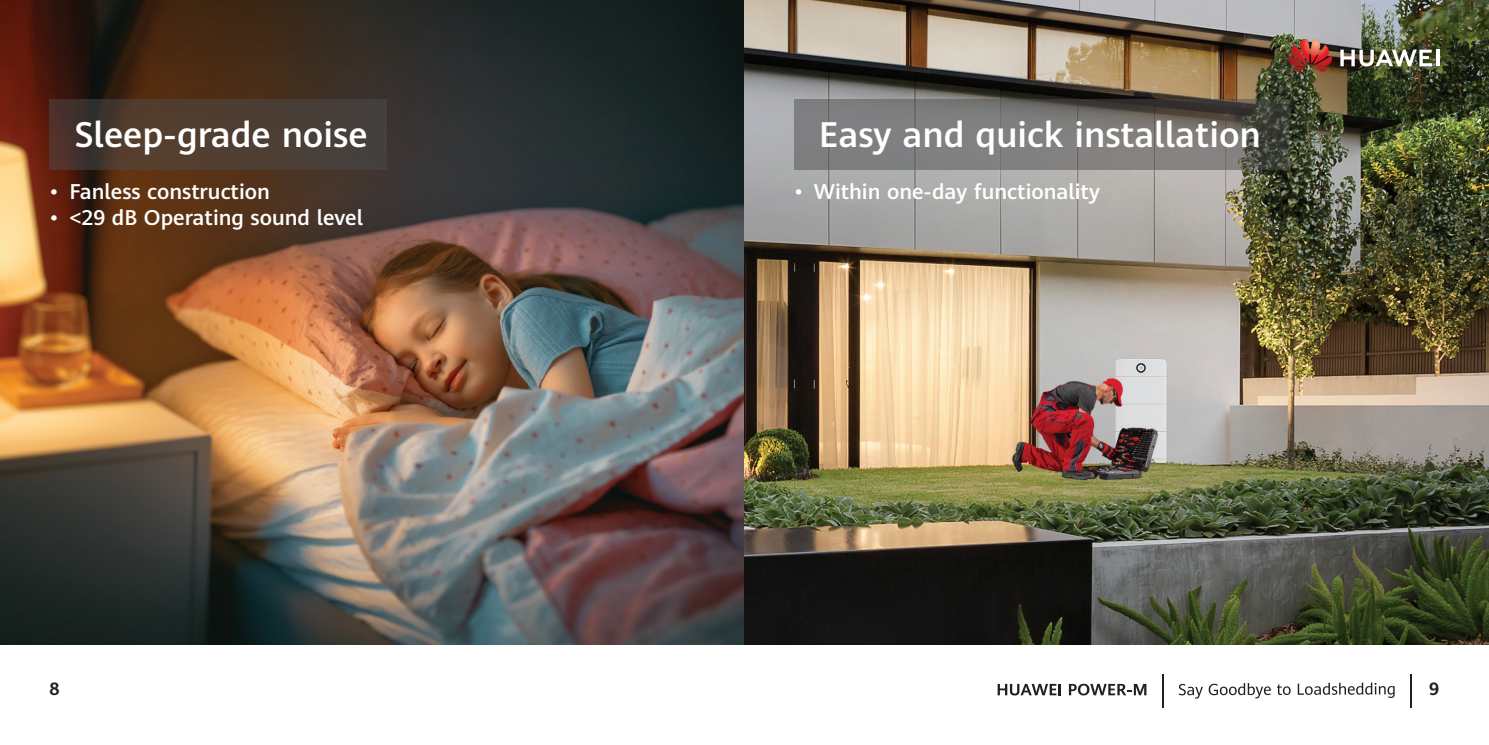
<style>
.page{position:relative;width:1489px;height:745px;background:#fff}
.page>*{position:absolute;margin:0;border:0;box-sizing:border-box;transform-origin:0 0}
.t1{font:500 35px "Huawei Sans";color:#fff}
.t2{font:500 21px "Huawei Sans";color:#fff}
.t3{font:700 17.5px "Huawei Sans";color:#231f20}
</style>
<div class="page">
<img style="left:0;top:0;width:1488px;height:645px">
<svg style="left:794px;top:99px;width:494px;height:70px;background:#737271"></svg>
<svg style="left:50px;top:99px;width:337px;height:70px;background:#4a3b32"></svg>
<svg style="left:997px;top:683px;width:63px;height:12px"></svg>
<svg style="left:1068px;top:683px;width:78px;height:12px"></svg>
<svg style="left:1178px;top:683px;width:24px;height:15px"></svg>
<svg style="left:1208px;top:683px;width:62px;height:15px"></svg>
<svg style="left:1276px;top:684px;width:14px;height:10px"></svg>
<svg style="left:1297px;top:682px;width:97px;height:15px"></svg>
<hr style="left:1161px;top:673px;width:2px;height:34px;background:#231f20">
<hr style="left:1410px;top:673px;width:1px;height:34px;background:#231f20">
<svg style="left:1435px;top:50px;width:4px;height:16px"></svg>
<svg style="left:1340px;top:50px;width:91px;height:16px"></svg>
<svg style="left:1288px;top:39px;width:44px;height:34px"></svg>
<p class="t1" style="left:74px;top:110px;width:294px">Sleep-grade noise</p>
<p class="t2" style="left:50px;top:176px;width:222px">• Fanless construction</p>
<p class="t2" style="left:50px;top:203px;width:315px">• &lt;29 dB Operating sound level</p>
<p class="t1" style="left:819px;top:110px;width:443px">Easy and quick installation</p>
<p class="t2" style="left:794px;top:176px;width:307px">• Within one-day functionality</p>
<p class="t3" style="left:50px;top:676px;width:12px">8</p>
<p class="t3" style="left:1428px;top:676px;width:12px">9</p>
</div>
